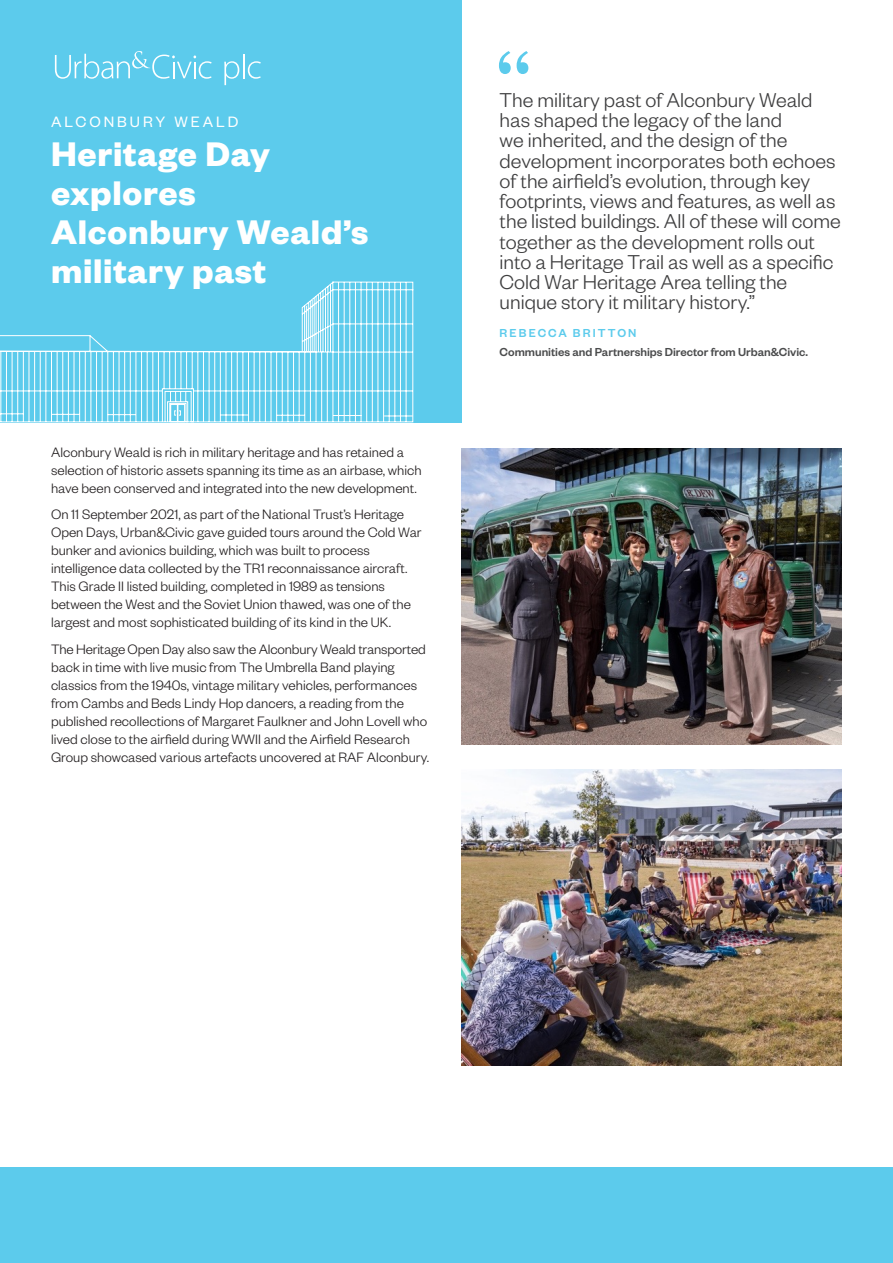
<style>
.page{position:relative;width:893px;height:1263px;background:#fff}
.page>*{position:absolute;margin:0;border:0;box-sizing:border-box;transform-origin:0 0}
.Page_Title{font:700 37.5px/39px "Founders Grotesk";letter-spacing:.02em;color:#fff}
.t1{font:300 22.05px/20.2px "Founders Grotesk";color:#3e3e3f}
.Page_Title-2{font:16.5px "Founders Grotesk";letter-spacing:.18em;color:#fff}
.Body_Text{font:300 15px/18px "Founders Grotesk";color:#231f20}
.Signoff_Title{font:500 12.75px "Founders Grotesk";color:#4b4c4d}
.Signoff_name{font:500 12.75px "Founders Grotesk";letter-spacing:.165em;color:#5ccbec}
</style>
<div class="page">
<div style="left:0;top:0;width:461px;height:422px;background:#5ccbec"></div>
<svg style="left:499px;top:51px;width:29px;height:23px"></svg>
<div style="left:0;top:1167px;width:893px;height:96px;background:#5ccbec"></div>
<svg style="left:55px;top:51px;width:157px;height:28px"></svg>
<svg style="left:224px;top:54px;width:37px;height:31px"></svg>
<img style="left:461px;top:770px;width:381px;height:295px">
<img style="left:461px;top:449px;width:381px;height:296px">
<svg style="left:0;top:281px;width:414px;height:141px"></svg>
<p class="Page_Title-2" style="left:51px;top:112px;width:189px">ALCONBURY WEALD</p>
<p class="Page_Title" style="left:51px;top:133px;width:319px">Heritage Day explores<br>Alconbury Weald’s military past</p>
<p class="Body_Text" style="left:51px;top:442px;width:372px">Alconbury Weald is rich in military heritage and has retained a selection of historic assets spanning its time as an airbase, which have been conserved and integrated into the new development.</p>
<p class="Body_Text" style="left:51px;top:505px;width:372px">On 11 September 2021, as part of the National Trust’s Heritage Open Days, Urban&amp;Civic gave guided tours around the Cold War bunker and avionics building, which was built to process intelligence data collected by the TR1 reconnaissance aircraft.<br>This Grade II listed building, completed in 1989 as tensions between the West and the Soviet Union thawed, was one of the largest and most sophisticated building of its kind in the UK.</p>
<p class="Body_Text" style="left:51px;top:639px;width:380px">The Heritage Open Day also saw the Alconbury Weald transported back in time with live music from The Umbrella Band playing classics from the 1940s, vintage military vehicles, performances from Cambs and Beds Lindy Hop dancers, a reading from the published recollections of Margaret Faulkner and John Lovell who lived close to the airfield during WWII and the Airfield Research Group showcased various artefacts uncovered at RAF Alconbury.</p>
<p class="t1" style="left:500px;top:88px;width:343px">The military past of Alconbury Weald has shaped the legacy of the land<br>we inherited, and the design of the development incorporates both echoes of the airfield’s evolution, through key footprints, views and features, as well as the listed buildings. All of these will come together as the development rolls out into a Heritage Trail as well as a specific Cold War Heritage Area telling the unique story it military history.”</p>
<p class="Signoff_name" style="left:500px;top:325px;width:138px">REBECCA BRITTON</p>
<p class="Signoff_Title" style="left:500px;top:344px;width:310px">Communities and Partnerships Director from Urban&amp;Civic.</p>
</div>
